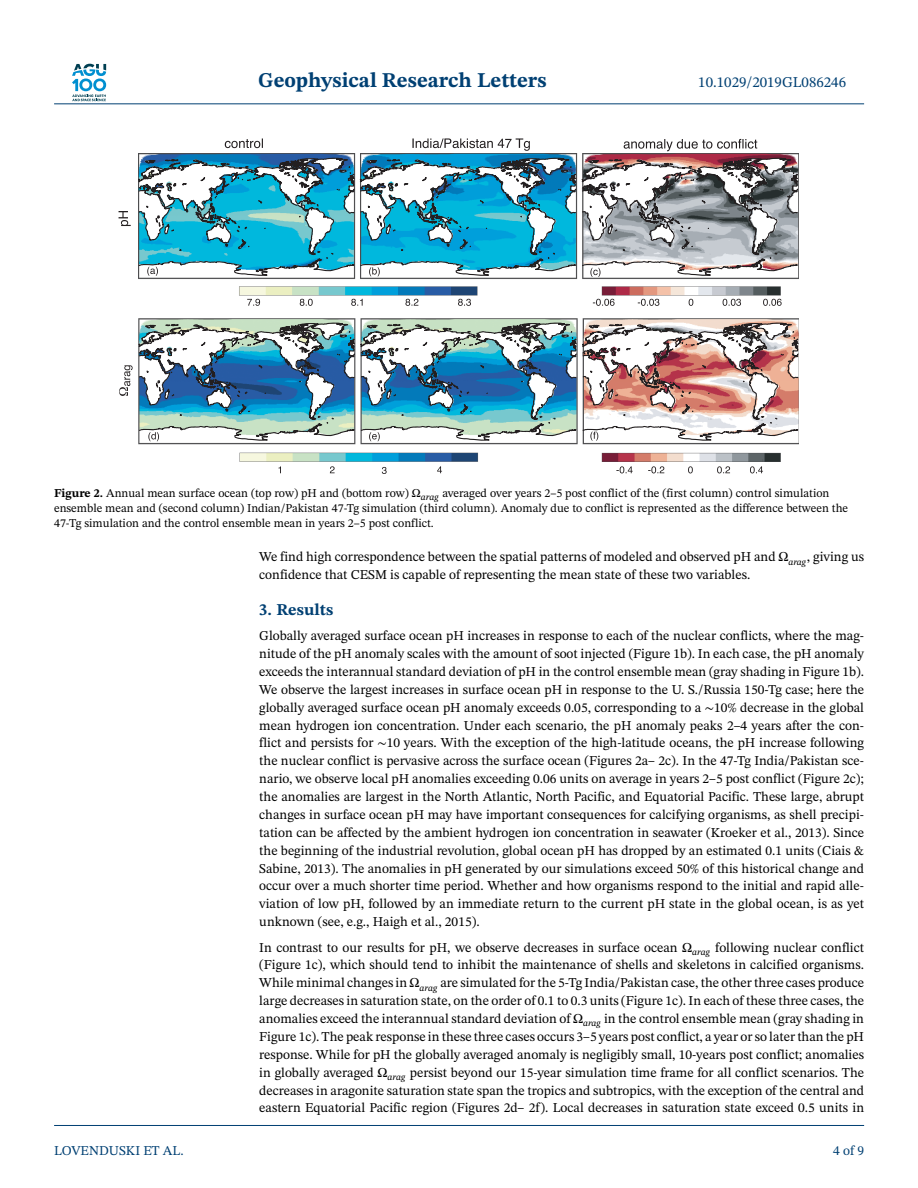
<style>
.page{position:relative;width:918px;height:1188px;background:#fff}
.page>*{position:absolute;margin:0;border:0;box-sizing:border-box;transform-origin:0 0}
.t1{font:700 21px "STIX Two Text";color:#004073}
.t2{font:700 16.5px "STIX Two Text";color:#004073}
.t3{font:15px "STIX Two Text";color:#004073}
.t4{font:13.5px/17.9px "STIX Two Text";color:#000;text-align:justify}
.t5{font:13.5px "STIX Two Text";color:#004073}
.t6{font:12px/15px "STIX Two Text";color:#000}
.s1{font-weight:700}
.s2{font-family:"STIX Math"}
</style>
<div class="page">
<svg style="left:72px;top:64px;width:34px;height:37px"></svg>
<hr style="left:54px;top:103px;width:810px;height:1px;background:#004073">
<img style="left:138px;top:153px;width:661px;height:309px">
<svg style="left:458px;top:299px;width:13px;height:7px"></svg>
<svg style="left:405px;top:299px;width:13px;height:7px"></svg>
<svg style="left:351px;top:299px;width:12px;height:7px"></svg>
<svg style="left:300px;top:299px;width:13px;height:7px"></svg>
<svg style="left:247px;top:299px;width:13px;height:7px"></svg>
<svg style="left:593px;top:299px;width:189px;height:7px"></svg>
<svg style="left:225px;top:138px;width:305px;height:13px"></svg>
<svg style="left:624px;top:139px;width:133px;height:12px"></svg>
<svg style="left:119px;top:211px;width:12px;height:15px"></svg>
<svg style="left:278px;top:466px;width:164px;height:8px"></svg>
<svg style="left:616px;top:466px;width:147px;height:7px"></svg>
<svg style="left:138px;top:158px;width:438px;height:118px"></svg>
<svg style="left:582px;top:158px;width:216px;height:119px"></svg>
<svg style="left:119px;top:323px;width:680px;height:118px"></svg>
<hr style="left:54px;top:1125px;width:810px;height:1px;background:#004073">
<h1 class="t1" style="left:258px;top:72px;width:290px">Geophysical Research Letters</h1>
<p class="t3" style="left:698px;top:77px;width:149px">10.1029/2019GL086246</p>
<p class="t6" style="left:54px;top:486px;width:796px"><span class="s1">Figure 2.</span> Annual mean surface ocean (top row) pH and (bottom row) <span class="s2">Ω</span><sub>arag</sub> averaged over years 2–5 post conflict of the (first column) control simulation ensemble mean and (second column) Indian/Pakistan 47-Tg simulation (third column). Anomaly due to conflict is represented as the difference between the<br>47-Tg simulation and the control ensemble mean in years 2–5 post conflict.</p>
<p class="t4" style="left:259px;top:549px;width:606px">We find high correspondence between the spatial patterns of modeled and observed pH and <span class="s2">Ω</span><sub>arag</sub>, giving us confidence that CESM is capable of representing the mean state of these two variables.</p>
<p class="t2" style="left:259px;top:603px;width:76px">3. Results</p>
<p class="t4" style="left:259px;top:628px;width:606px">Globally averaged surface ocean pH increases in response to each of the nuclear conflicts, where the mag&shy;nitude of the pH anomaly scales with the amount of soot injected (Figure 1b). In each case, the pH anomaly exceeds the interannual standard deviation of pH in the control ensemble mean (gray shading in Figure 1b).<br>We observe the largest increases in surface ocean pH in response to the U. S./Russia 150-Tg case; here the globally averaged surface ocean pH anomaly exceeds 0.05, corresponding to a <span class="s2">∼</span>10% decrease in the global mean hydrogen ion concentration. Under each scenario, the pH anomaly peaks 2–4 years after the con&shy;flict and persists for <span class="s2">∼</span>10 years. With the exception of the high-latitude oceans, the pH increase following the nuclear conflict is pervasive across the surface ocean (Figures 2a– 2c). In the 47-Tg India/Pakistan sce&shy;nario, we observe local pH anomalies exceeding 0.06 units on average in years 2–5 post conflict (Figure 2c); the anomalies are largest in the North Atlantic, North Pacific, and Equatorial Pacific. These large, abrupt changes in surface ocean pH may have important consequences for calcifying organisms, as shell precipi&shy;tation can be affected by the ambient hydrogen ion concentration in seawater (Kroeker et al., 2013). Since the beginning of the industrial revolution, global ocean pH has dropped by an estimated 0.1 units (Ciais &amp; Sabine, 2013). The anomalies in pH generated by our simulations exceed 50% of this historical change and occur over a much shorter time period. Whether and how organisms respond to the initial and rapid alle&shy;viation of low pH, followed by an immediate return to the current pH state in the global ocean, is as yet unknown (see, e.g., Haigh et al., 2015).</p>
<p class="t4" style="left:259px;top:939px;width:606px">In contrast to our results for pH, we observe decreases in surface ocean <span class="s2">Ω</span><sub>arag</sub> following nuclear conflict (Figure 1c), which should tend to inhibit the maintenance of shells and skeletons in calcified organisms.<br>While minimal changes in <span class="s2">Ω</span><sub>arag</sub> are simulated for the 5-Tg India/Pakistan case, the other three cases produce large decreases in saturation state, on the order of 0.1 to 0.3 units (Figure 1c). In each of these three cases, the anomalies exceed the interannual standard deviation of <span class="s2">Ω</span><sub>arag</sub> in the control ensemble mean (gray shading in Figure 1c). The peak response in these three cases occurs 3–5 years post conflict, a year or so later than the pH response. While for pH the globally averaged anomaly is negligibly small, 10-years post conflict; anomalies in globally averaged <span class="s2">Ω</span><sub>arag</sub> persist beyond our 15-year simulation time frame for all conflict scenarios. The decreases in aragonite saturation state span the tropics and subtropics, with the exception of the central and eastern Equatorial Pacific region (Figures 2d– 2f). Local decreases in saturation state exceed 0.5 units in</p>
<p class="t5" style="left:54px;top:1145px;width:131px">LOVENDUSKI ET AL.</p>
<p class="t5" style="left:833px;top:1145px;width:32px">4of9</p>
</div>
